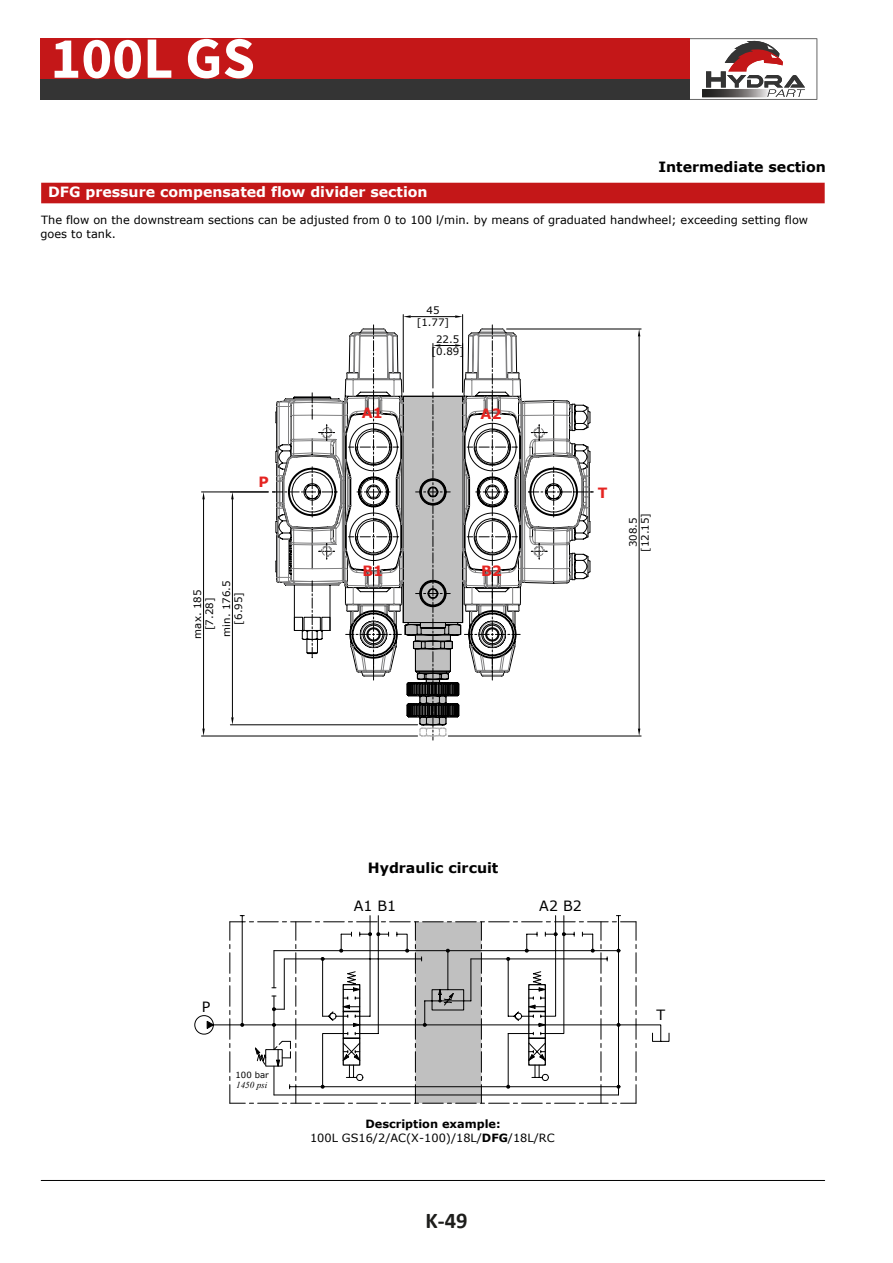
<style>
.page{position:relative;width:893px;height:1263px;background:#fff}
.page>*{position:absolute;margin:0;border:0;box-sizing:border-box;transform-origin:0 0}
.t1{font:700 58.5px "Source Sans Pro";color:#fff}
.t2{font:700 22.5px "Calibri";color:#1d1d1b}
.t3{font:700 14.25px "Verdana";color:#fff}
.t4{font:700 14.25px "Verdana";color:#000}
.t5{font:14.25px "Verdana";color:#000}
.t6{font:700 14.25px "Verdana";color:#e52421}
.t7{font:11.4px/14.1px "Verdana";color:#000;text-align:center}
.t8{font:10.2px/12px "Verdana";color:#000;text-align:center}
.t9{font:italic 9.15px "Times New Roman";color:#000}
.t10{font:8.55px "Verdana";color:#000}
.s1{font-weight:700}
</style>
<div class="page">
<div style="left:41px;top:183px;width:784px;height:20px;background:#c41718"></div>
<hr style="left:41px;top:1180px;width:784px;height:1px;background:#000">
<hr style="left:462px;top:315px;width:1px;height:77px;background:#000">
<hr style="left:403px;top:315px;width:1px;height:77px;background:#000">
<hr style="left:411px;top:316px;width:44px;height:1px;background:#000">
<svg style="left:455px;top:315px;width:8px;height:3px"></svg>
<svg style="left:403px;top:315px;width:8px;height:3px"></svg>
<svg style="left:272px;top:325px;width:321px;height:415px"></svg>
<hr style="left:506px;top:329px;width:135px;height:1px;background:#000">
<hr style="left:448px;top:736px;width:193px;height:1px;background:#000">
<hr style="left:639px;top:336px;width:1px;height:393px;background:#000">
<svg style="left:638px;top:329px;width:2px;height:7px"></svg>
<svg style="left:638px;top:729px;width:2px;height:7px"></svg>
<hr style="left:230px;top:724px;width:188px;height:1px;background:#000">
<hr style="left:232px;top:499px;width:1px;height:218px;background:#000">
<svg style="left:231px;top:493px;width:3px;height:6px"></svg>
<svg style="left:231px;top:717px;width:3px;height:8px"></svg>
<hr style="left:201px;top:492px;width:67px;height:1px;background:#000">
<hr style="left:201px;top:736px;width:217px;height:1px;background:#000">
<hr style="left:203px;top:499px;width:1px;height:230px;background:#000">
<svg style="left:202px;top:492px;width:3px;height:7px"></svg>
<svg style="left:202px;top:729px;width:3px;height:7px"></svg>
<svg style="left:194px;top:915px;width:476px;height:189px"></svg>
<div style="left:40px;top:38px;width:649px;height:42px;background:#c41718"></div>
<div style="left:40px;top:79px;width:649px;height:21px;background:#343434"></div>
<svg style="left:689px;top:38px;width:128px;height:62px"></svg>
<h1 class="t1" style="left:50px;top:19px;width:206px">100L GS</h1>
<p class="t3" style="left:48px;top:182px;width:381px">DFG pressure compensated flow divider section</p>
<p class="t4" style="left:658px;top:157px;width:169px">Intermediate section</p>
<p class="t7" style="left:41px;top:213px;width:769px;text-align:left">The flow on the downstream sections can be adjusted from 0 to 100 l/min. by means of graduated handwheel; exceeding setting flow goes to tank.</p>
<p class="t8" style="left:417px;top:305px;width:34px">45 [1.77]</p>
<p class="t6" style="left:259px;top:473px;width:12px">P</p>
<p class="t8" style="left:221px;top:637px;width:58px;rotate:-90deg">min. 176.5 [6.95]</p>
<p class="t8" style="left:192px;top:638px;width:50px;rotate:-90deg">max. 185 [7.28]</p>
<p class="t6" style="left:362px;top:404px;width:23px">A1</p>
<p class="t8" style="left:431px;top:334px;width:34px">22.5 [0.89]</p>
<p class="t6" style="left:480px;top:404px;width:23px">A2</p>
<p class="t6" style="left:362px;top:561px;width:22px">B1</p>
<p class="t6" style="left:481px;top:561px;width:22px">B2</p>
<p class="t6" style="left:598px;top:483px;width:11px">T</p>
<p class="t8" style="left:627px;top:552px;width:40px;rotate:-90deg">308.5 [12.15]</p>
<p class="t5" style="left:202px;top:997px;width:10px">P</p>
<p class="t10" style="left:236px;top:1070px;width:35px">100 bar</p>
<p class="t9" style="left:236px;top:1079px;width:33px">1450 psi</p>
<p class="t4" style="left:368px;top:859px;width:132px">Hydraulic circuit</p>
<p class="t5" style="left:354px;top:897px;width:44px">A1 B1</p>
<p class="t5" style="left:539px;top:897px;width:44px">A2 B2</p>
<p class="t7" style="left:310px;top:1117px;width:246px"><span class="s1">Description example:<br></span>100L GS16/2/AC(X-100)/18L/<span class="s1">DFG</span>/18L/RC</p>
<h2 class="t2" style="left:425px;top:1205px;width:44px">K-49</h2>
<p class="t5" style="left:656px;top:1005px;width:10px">T</p>
</div>
